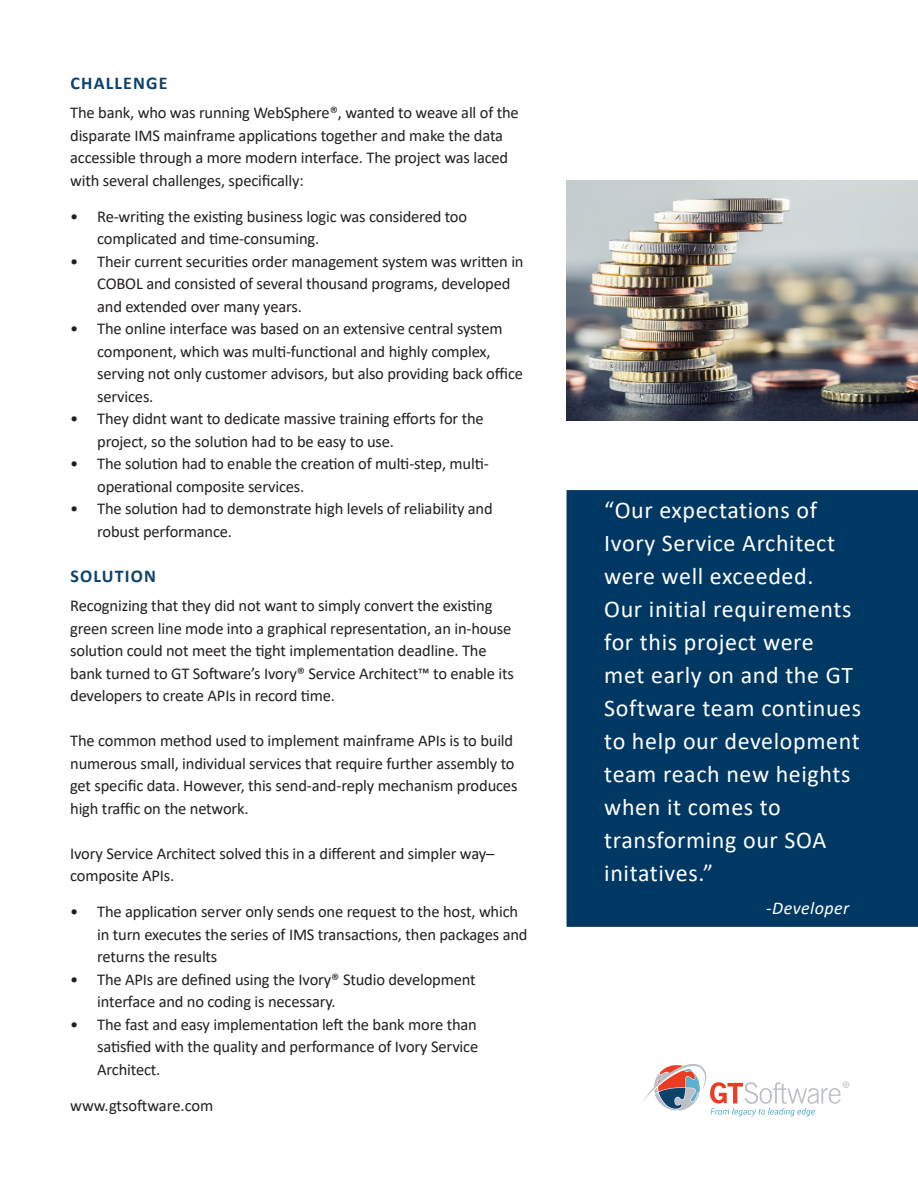
<style>
.page{position:relative;width:918px;height:1188px;background:#fff}
.page>*{position:absolute;margin:0;border:0;box-sizing:border-box;transform-origin:0 0}
.t1{font:24px/33px "Calibri";letter-spacing:.025em;color:#fff}
.Subhead{font:700 18px "Calibri";letter-spacing:.065em;color:#0d426c}
.t2{font:italic 18px "Calibri";letter-spacing:.025em;color:#fff}
.t3{font:16.5px/22.5px "Calibri";letter-spacing:-.01em;color:#231f20}
</style>
<div class="page">
<svg style="left:643px;top:1064px;width:206px;height:52px"></svg>
<div style="left:566px;top:490px;width:352px;height:437px;background:#003864"></div>
<img style="left:567px;top:180px;width:351px;height:241px">
<p class="Subhead" style="left:71px;top:70px;width:99px">CHALLENGE</p>
<p class="t3" style="left:70px;top:101px;width:450px">The bank, who was running WebSphere®, wanted to weave all of the disparate IMS mainframe applications together and make the data accessible through a more modern interface. The project was laced with several challenges, specifically:</p>
<p class="t3" style="left:97px;top:205px;width:372px;text-indent:-27px">• Re-writing the existing business logic was considered too complicated and time-consuming.</p>
<p class="t3" style="left:97px;top:250px;width:428px;text-indent:-27px">• Their current securities order management system was written in<br>COBOL and consisted of several thousand programs, developed and extended over many years.</p>
<p class="t3" style="left:97px;top:317px;width:427px;text-indent:-27px">• The online interface was based on an extensive central system component, which was multi-functional and highly complex, serving not only customer advisors, but also providing back office services.</p>
<p class="t3" style="left:97px;top:407px;width:388px;text-indent:-27px">• They didnt want to dedicate massive training efforts for the project, so the solution had to be easy to use.</p>
<p class="t3" style="left:97px;top:452px;width:393px;text-indent:-27px">• The solution had to enable the creation of multi-step, multi&shy;operational composite services.</p>
<p class="t3" style="left:97px;top:497px;width:397px;text-indent:-27px">• The solution had to demonstrate high levels of reliability and robust performance.</p>
<p class="Subhead" style="left:71px;top:563px;width:87px">SOLUTION</p>
<p class="t3" style="left:70px;top:594px;width:445px">Recognizing that they did not want to simply convert the existing green screen line mode into a graphical representation, an in-house solution could not meet the tight implementation deadline. The bank turned to GT Software’s Ivory® Service Architect™ to enable its developers to create APIs in record time.</p>
<p class="t3" style="left:70px;top:729px;width:449px">The common method used to implement mainframe APIs is to build numerous small, individual services that require further assembly to get specific data. However, this send-and-reply mechanism produces high traffic on the network.</p>
<p class="t3" style="left:70px;top:841px;width:426px">Ivory Service Architect solved this in a different and simpler way– composite APIs.</p>
<p class="t3" style="left:97px;top:900px;width:432px;text-indent:-27px">• The application server only sends one request to the host, which in turn executes the series of IMS transactions, then packages and returns the results</p>
<p class="t3" style="left:97px;top:967px;width:380px;text-indent:-27px">• The APIs are defined using the Ivory® Studio development interface and no coding is necessary.</p>
<p class="t3" style="left:97px;top:1012px;width:383px;text-align:justify;text-indent:-27px">• The fast and easy implementation left the bank more than satisfied with the quality and performance of Ivory Service Architect.</p>
<p class="t3" style="left:70px;top:1094px;width:145px">www.gtsoftware.com</p>
<p class="t1" style="left:604px;top:492px;width:214px">“Our expectations of</p>
<p class="t1" style="left:604px;top:525px;width:258px">Ivory Service Architect were well exceeded.<br>Our initial requirements for this project were<br>met early on and the GT<br>Software team continues to help our development team reach new heights when it comes to transforming our SOA initatives.”</p>
<p class="t2" style="left:766px;top:895px;width:85px">-Developer</p>
</div>
